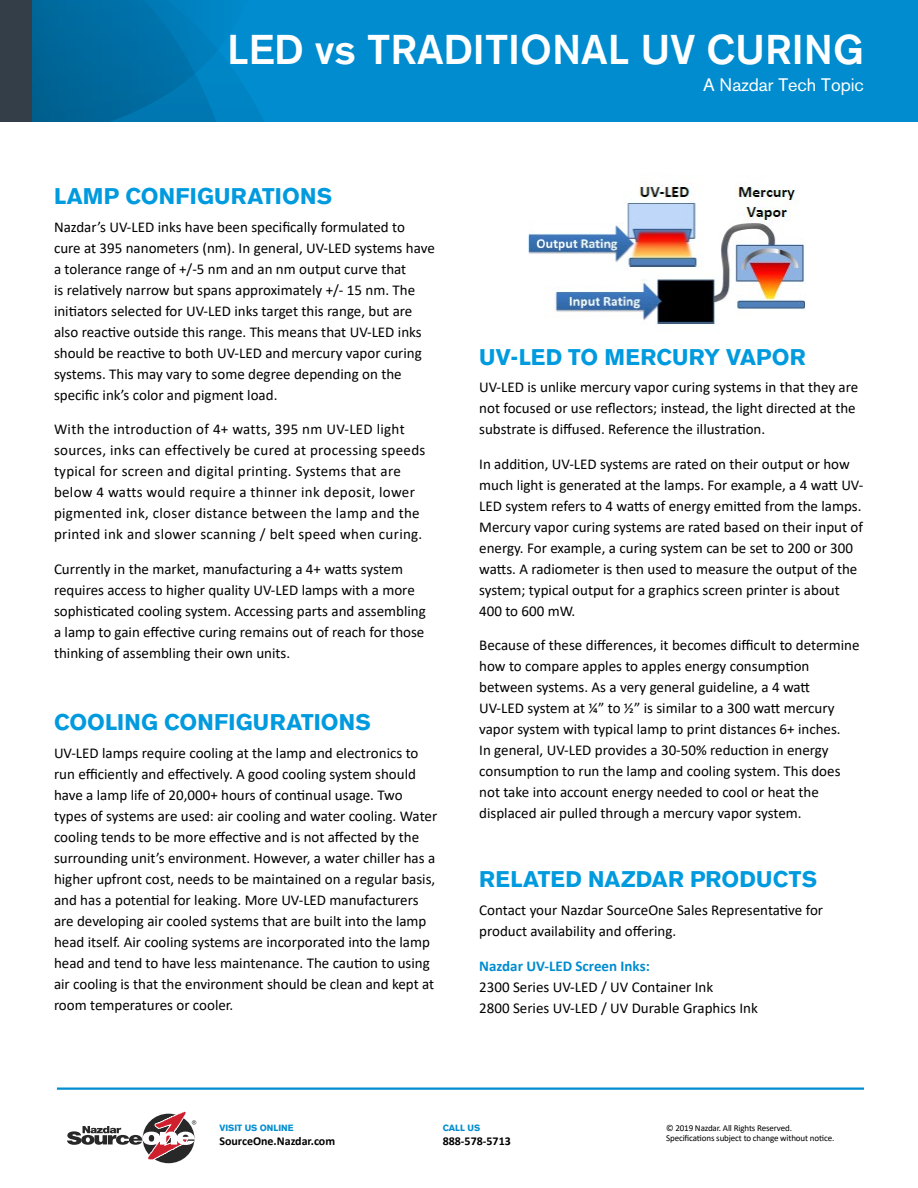
<style>
.page{position:relative;width:918px;height:1188px;background:#fff}
.page>*{position:absolute;margin:0;border:0;box-sizing:border-box;transform-origin:0 0}
.t1{font:500 41.25px "Akzidenz Grotesk BE";color:#fff}
.Interior_-_Product_S{font:700 22.5px "Akzidenz Grotesk BE";letter-spacing:.005em;color:#009ade}
.t2{font:18px "Akzidenz Grotesk BE";color:#fff}
.Interior_-_Body_Copy{font:15px/21px "Calibri";color:#000}
.Interior_-_Body_Copy-2{font:15px/21px "Calibri";letter-spacing:.02em;color:#000}
.Interior_-_Body_Copy-3{font:700 15px "Calibri";color:#008ccf}
.t3{font:700 12px "Calibri";color:#000}
.t4{font:9px "Calibri";letter-spacing:-.015em;color:#000}
.t5{font:700 9px "Akzidenz Grotesk BE";color:#008ccf}
</style>
<div class="page">
<div style="left:32px;top:0;width:886px;height:122px;background:#008ccf"></div>
<svg style="left:32px;top:0;width:232px;height:122px"></svg>
<svg style="left:67px;top:1111px;width:129px;height:53px"></svg>
<hr style="left:57px;top:1088px;width:807px;height:2px;background:#008ccf">
<div style="left:0;top:0;width:32px;height:122px;background:#333e48"></div>
<img style="left:529px;top:184px;width:277px;height:142px">
<p class="t1" style="left:227px;top:24px;width:638px">LED vs TRADITIONAL UV CURING</p>
<p class="t2" style="left:703px;top:74px;width:162px">A Nazdar Tech Topic</p>
<p class="Interior_-_Product_S" style="left:54px;top:183px;width:280px">LAMP CONFIGURATIONS</p>
<p class="Interior_-_Body_Copy" style="left:54px;top:216px;width:382px">Nazdar’s UV-LED inks have been specifically formulated to cure at 395 nanometers (nm). In general, UV-LED systems have a tolerance range of +/-5 nm and an nm output curve that<br>is relatively narrow but spans approximately +/- 15 nm. The initiators selected for UV-LED inks target this range, but are also reactive outside this range. This means that UV-LED inks should be reactive to both UV-LED and mercury vapor curing systems. This may vary to some degree depending on the specific ink’s color and pigment load.</p>
<p class="Interior_-_Body_Copy-2" style="left:54px;top:419px;width:373px">With the introduction of 4+ watts, 395 nm UV-LED light sources, inks can effectively be cured at processing speeds typical for screen and digital printing. Systems that are below 4 watts would require a thinner ink deposit, lower pigmented ink, closer distance between the lamp and the printed ink and slower scanning / belt speed when curing.</p>
<p class="Interior_-_Body_Copy" style="left:54px;top:558px;width:373px">Currently in the market, manufacturing a 4+ watts system requires access to higher quality UV-LED lamps with a more sophisticated cooling system. Accessing parts and assembling a lamp to gain effective curing remains out of reach for those thinking of assembling their own units.</p>
<p class="Interior_-_Product_S" style="left:54px;top:709px;width:318px">COOLING CONFIGURATIONS</p>
<p class="Interior_-_Body_Copy" style="left:54px;top:742px;width:385px">UV-LED lamps require cooling at the lamp and electronics to run efficiently and effectively. A good cooling system should have a lamp life of 20,000+ hours of continual usage. Two types of systems are used: air cooling and water cooling. Water cooling tends to be more effective and is not affected by the surrounding unit’s environment. However, a water chiller has a higher upfront cost, needs to be maintained on a regular basis, and has a potential for leaking. More UV-LED manufacturers are developing air cooled systems that are built into the lamp head itself. Air cooling systems are incorporated into the lamp head and tend to have less maintenance. The caution to using air cooling is that the environment should be clean and kept at room temperatures or cooler.</p>
<p class="Interior_-_Product_S" style="left:479px;top:344px;width:328px">UV-LED TO MERCURY VAPOR</p>
<p class="Interior_-_Body_Copy" style="left:479px;top:376px;width:381px">UV-LED is unlike mercury vapor curing systems in that they are not focused or use reflectors; instead, the light directed at the substrate is diffused. Reference the illustration.</p>
<p class="Interior_-_Body_Copy" style="left:479px;top:453px;width:386px">In addition, UV-LED systems are rated on their output or how much light is generated at the lamps. For example, a 4 watt UV-LED system refers to 4 watts of energy emitted from the lamps.<br>Mercury vapor curing systems are rated based on their input of energy. For example, a curing system can be set to 200 or 300 watts. A radiometer is then used to measure the output of the system; typical output for a graphics screen printer is about 400 to 600 mW.</p>
<p class="Interior_-_Body_Copy" style="left:479px;top:634px;width:382px">Because of these differences, it becomes difficult to determine how to compare apples to apples energy consumption between systems. As a very general guideline, a 4 watt<br>UV-LED system at ¼” to ½” is similar to a 300 watt mercury vapor system with typical lamp to print distances 6+ inches.<br>In general, UV-LED provides a 30-50% reduction in energy consumption to run the lamp and cooling system. This does not take into account energy needed to cool or heat the displaced air pulled through a mercury vapor system.</p>
<p class="Interior_-_Product_S" style="left:479px;top:866px;width:339px">RELATED NAZDAR PRODUCTS</p>
<p class="Interior_-_Body_Copy" style="left:479px;top:899px;width:345px">Contact your Nazdar SourceOne Sales Representative for product availability and offering.</p>
<p class="Interior_-_Body_Copy-3" style="left:479px;top:955px;width:172px">Nazdar UV-LED Screen Inks:</p>
<p class="Interior_-_Body_Copy" style="left:479px;top:976px;width:236px">2300 Series UV-LED / UV Container Ink</p>
<p class="Interior_-_Body_Copy" style="left:479px;top:997px;width:280px">2800 Series UV-LED / UV Durable Graphics Ink</p>
<p class="t5" style="left:219px;top:1123px;width:76px">VISIT US ONLINE</p>
<p class="t3" style="left:219px;top:1133px;width:117px">SourceOne.Nazdar.com</p>
<p class="t5" style="left:443px;top:1123px;width:39px">CALL US</p>
<p class="t3" style="left:443px;top:1133px;width:70px">888-578-5713</p>
<p class="t4" style="left:666px;top:1121px;width:127px">© 2019 Nazdar. All Rights Reserved.</p>
<p class="t4" style="left:666px;top:1132px;width:170px">Specifications subject to change without notice.</p>
</div>
